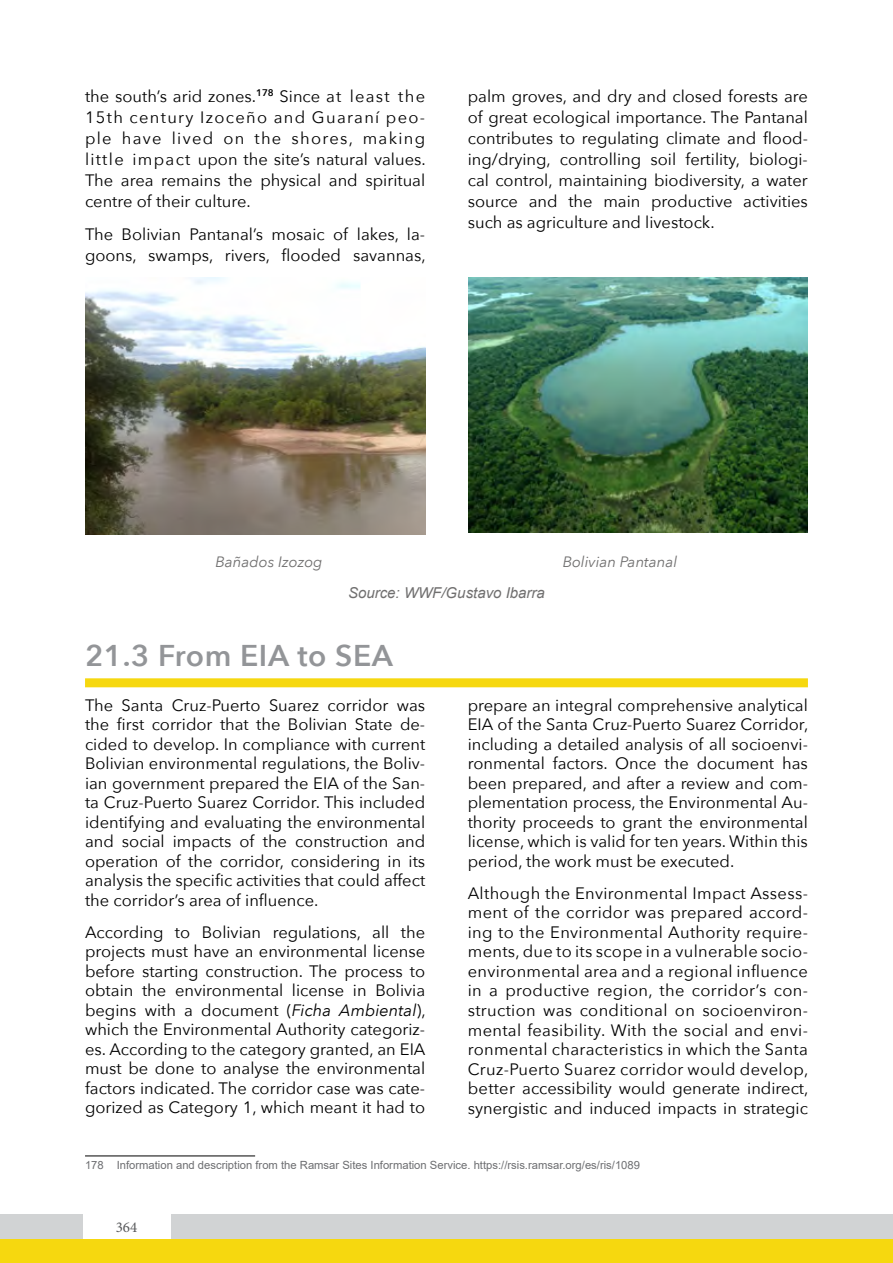
<style>
.page{position:relative;width:893px;height:1263px;background:#fff}
.page>*{position:absolute;margin:0;border:0;box-sizing:border-box;transform-origin:0 0}
.t1{font:600 30px "Avenir Next";letter-spacing:.02em;color:#939598}
.t2{font:16.5px/19.5px "Avenir Next";color:#000;text-align:justify}
.t3{font:italic 15px "Avenir Next";color:#706f6f}
.t4{font:italic 15px "Arial";color:#706f6f}
.t5{font:15px "Minion Pro";color:#58595b}
.t6{font:11.25px "Arial";color:#6d6e71}
.s1{font-style:italic}
</style>
<div class="page">
<hr style="left:85px;top:1155px;width:170px;height:1px;background:#000">
<div style="left:85px;top:678px;width:723px;height:9px;background:#f6d80f"></div>
<img style="left:85px;top:277px;width:340px;height:257px">
<img style="left:468px;top:277px;width:339px;height:256px">
<div style="left:0;top:1239px;width:893px;height:24px;background:#f6d80f"></div>
<div style="left:0;top:1214px;width:893px;height:25px;background:#d1d3d4"></div>
<div style="left:83px;top:1214px;width:87px;height:25px;background:#fff"></div>
<p class="t2" style="left:85px;top:85px;width:342px;line-height:21px">the south’s arid zones.<sup>178</sup> Since at least the 15th century Izoceño and Guaraní peo&shy;ple have lived on the shores, making little impact upon the site’s natural values.<br>The area remains the physical and spiritual centre of their culture.</p>
<p class="t2" style="left:85px;top:223px;width:342px;line-height:21px">The Bolivian Pantanal’s mosaic of lakes, la&shy;goons, swamps, rivers, flooded savannas,</p>
<p class="t2" style="left:468px;top:85px;width:342px;line-height:21px">palm groves, and dry and closed forests are of great ecological importance. The Pantanal contributes to regulating climate and flood&shy;ing/drying, controlling soil fertility, biologi&shy;cal control, maintaining biodiversity, a water source and the main productive activities such as agriculture and livestock.</p>
<p class="t3" style="left:216px;top:549px;width:109px">Bañados Izozog</p>
<p class="t3" style="left:563px;top:549px;width:116px">Bolivian Pantanal</p>
<p class="t4" style="left:348px;top:583px;width:198px">Source: WWF/Gustavo Ibarra</p>
<h1 class="t1" style="left:85px;top:629px;width:310px">21.3 From EIA to SEA</h1>
<p class="t2" style="left:85px;top:694px;width:342px">The Santa Cruz-Puerto Suarez corridor was the first corridor that the Bolivian State de&shy;cided to develop. In compliance with current Bolivian environmental regulations, the Boliv&shy;ian government prepared the EIA of the San&shy;ta Cruz-Puerto Suarez Corridor. This included identifying and evaluating the environmental and social impacts of the construction and operation of the corridor, considering in its analysis the specific activities that could affect the corridor’s area of influence.</p>
<p class="t2" style="left:85px;top:922px;width:342px">According to Bolivian regulations, all the projects must have an environmental license before starting construction. The process to obtain the environmental license in Bolivia begins with a document (<span class="s1">Ficha Ambiental</span>), which the Environmental Authority categoriz&shy;es. According to the category granted, an EIA must be done to analyse the environmental factors indicated. The corridor case was cate&shy;gorized as Category 1, which meant it had to</p>
<p class="t2" style="left:468px;top:694px;width:342px">prepare an integral comprehensive analytical EIA of the Santa Cruz-Puerto Suarez Corridor, including a detailed analysis of all socioenvi&shy;ronmental factors. Once the document has been prepared, and after a review and com&shy;plementation process, the Environmental Au&shy;thority proceeds to grant the environmental license, which is valid for ten years. Within this period, the work must be executed.</p>
<p class="t2" style="left:468px;top:883px;width:342px">Although the Environmental Impact Assess&shy;ment of the corridor was prepared accord&shy;ing to the Environmental Authority require&shy;ments, due to its scope in a vulnerable socio&shy;environmental area and a regional influence in a productive region, the corridor’s con&shy;struction was conditional on socioenviron&shy;mental feasibility. With the social and envi&shy;ronmental characteristics in which the Santa Cruz-Puerto Suarez corridor would develop, better accessibility would generate indirect, synergistic and induced impacts in strategic</p>
<p class="t6" style="left:85px;top:1158px;width:556px">178 Information and description from the Ramsar Sites Information Service. https://rsis.ramsar.org/es/ris/1089</p>
<p class="t5" style="left:116px;top:1217px;width:23px">364</p>
</div>
